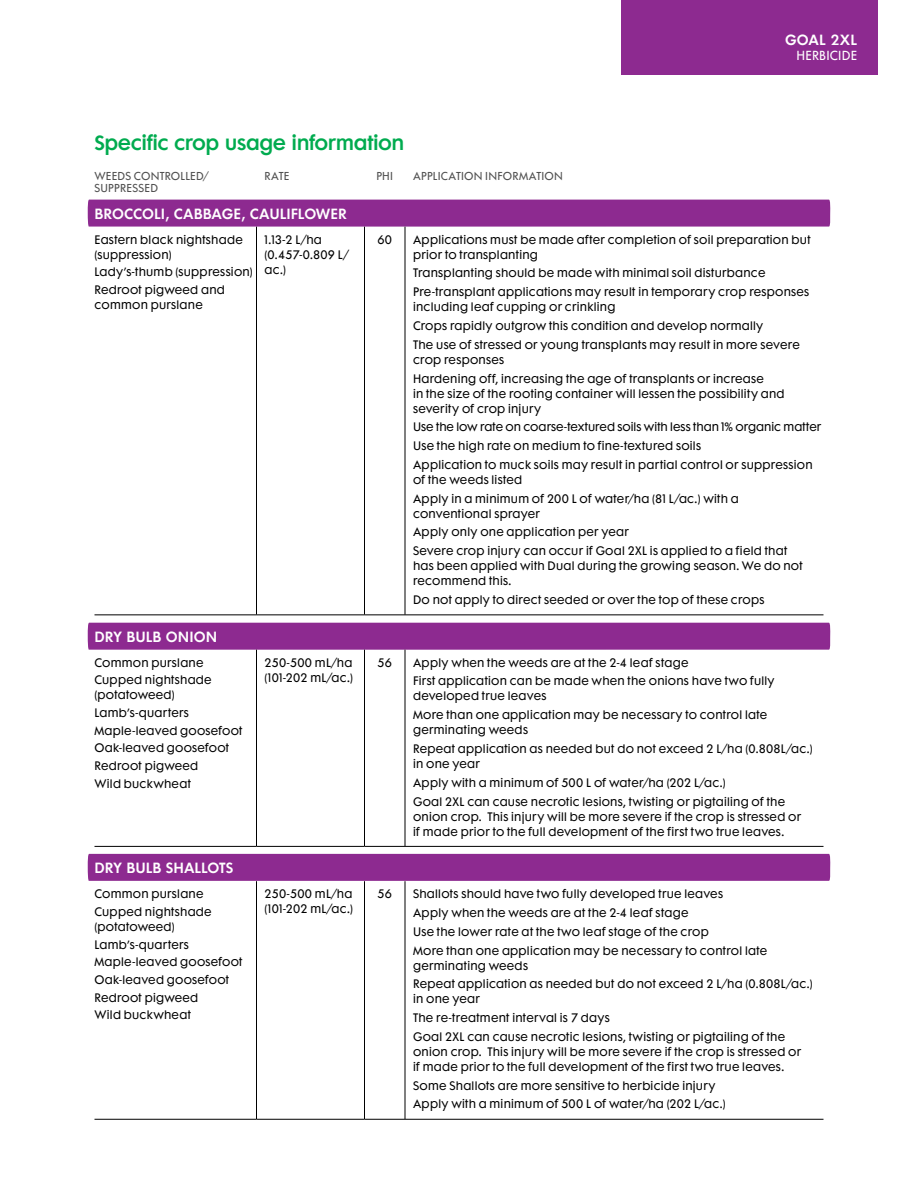
<style>
.page{position:relative;width:918px;height:1188px;background:#fff}
.page>*{position:absolute;margin:0;border:0;box-sizing:border-box;transform-origin:0 0}
.t1{font:600 18.75px "Futura Maxi Std";letter-spacing:-.025em;color:#00ab4f}
.t2{font:600 13.5px "Futura Maxi Std";color:#fff}
.t3{font:12px "Futura Maxi Std";letter-spacing:.02em;color:#fff}
.t4{font:11.25px/18.8px "Futura Maxi Std";letter-spacing:.02em;color:#000}
.t5{font:10.5px/12px "Futura Maxi Std";letter-spacing:.02em;color:#505050}
</style>
<div class="page">
<div style="left:621px;top:0;width:257px;height:74px;background:#8d2a90"></div>
<div style="left:88px;top:200px;width:743px;height:27px;background:#8d2a90"></div>
<div style="left:88px;top:623px;width:743px;height:27px;background:#8d2a90"></div>
<div style="left:88px;top:854px;width:743px;height:27px;background:#8d2a90"></div>
<hr style="left:94px;top:615px;width:162px;height:1px;background:#000">
<hr style="left:256px;top:615px;width:108px;height:1px;background:#000">
<hr style="left:364px;top:615px;width:41px;height:1px;background:#000">
<hr style="left:405px;top:615px;width:419px;height:1px;background:#000">
<hr style="left:94px;top:846px;width:162px;height:1px;background:#000">
<hr style="left:256px;top:846px;width:108px;height:1px;background:#000">
<hr style="left:364px;top:846px;width:41px;height:1px;background:#000">
<hr style="left:405px;top:846px;width:419px;height:1px;background:#000">
<hr style="left:94px;top:1119px;width:162px;height:1px;background:#000">
<hr style="left:256px;top:1119px;width:108px;height:1px;background:#000">
<hr style="left:364px;top:1119px;width:41px;height:1px;background:#000">
<hr style="left:405px;top:1119px;width:419px;height:1px;background:#000">
<hr style="left:256px;top:227px;width:1px;height:388px;background:#000">
<hr style="left:256px;top:650px;width:1px;height:196px;background:#000">
<hr style="left:256px;top:881px;width:1px;height:238px;background:#000">
<hr style="left:364px;top:227px;width:1px;height:388px;background:#000">
<hr style="left:405px;top:227px;width:1px;height:388px;background:#000">
<hr style="left:364px;top:650px;width:1px;height:196px;background:#000">
<hr style="left:405px;top:650px;width:1px;height:196px;background:#000">
<hr style="left:364px;top:881px;width:1px;height:238px;background:#000">
<hr style="left:405px;top:881px;width:1px;height:238px;background:#000">
<p class="t2" style="left:785px;top:31px;width:74px">GOAL 2XL</p>
<p class="t3" style="left:797px;top:48px;width:62px">HERBICIDE</p>
<h1 class="t1" style="left:94px;top:130px;width:311px">Specific crop usage information</h1>
<p class="t5" style="left:94px;top:170px;width:115px">WEEDS CONTROLLED/<br>SUPPRESSED</p>
<p class="t5" style="left:265px;top:170px;width:26px">RATE</p>
<p class="t5" style="left:376px;top:170px;width:18px">PHI</p>
<p class="t5" style="left:413px;top:170px;width:151px">APPLICATION INFORMATION</p>
<p class="t2" style="left:94px;top:204px;width:254px">BROCCOLI, CABBAGE, CAULIFLOWER</p>
<p class="t4" style="left:94px;top:232px;width:150px;line-height:15px">Eastern black nightshade (suppression)</p>
<p class="t4" style="left:94px;top:263px;width:160px;line-height:17.7px">Lady’s-thumb (suppression)<br>Redroot pigweed and</p>
<p class="t4" style="left:94px;top:295px;width:110px">common purslane</p>
<p class="t4" style="left:265px;top:232px;width:85px;line-height:15px">1.13-2 L/ha (0.457-0.809 L/ ac.)</p>
<p class="t4" style="left:377px;top:230px;width:16px">60</p>
<p class="t4" style="left:413px;top:232px;width:399px;line-height:15px">Applications must be made after completion of soil preparation but prior to transplanting</p>
<p class="t4" style="left:413px;top:264px;width:398px">Transplanting should be made with minimal soil disturbance<br>Pre-transplant applications may result in temporary crop responses</p>
<p class="t4" style="left:413px;top:298px;width:388px">including leaf cupping or crinkling<br>Crops rapidly outgrow this condition and develop normally<br>The use of stressed or young transplants may result in more severe</p>
<p class="t4" style="left:413px;top:350px;width:352px">crop responses<br>Hardening off, increasing the age of transplants or increase</p>
<p class="t4" style="left:413px;top:386px;width:373px;line-height:15px">in the size of the rooting container will lessen the possibility and severity of crop injury</p>
<p class="t4" style="left:413px;top:418px;width:410px">Use the low rate on coarse-textured soils with less than 1% organic matter<br>Use the high rate on medium to fine-textured soils<br>Application to muck soils may result in partial control or suppression</p>
<p class="t4" style="left:413px;top:470px;width:327px">of the weeds listed<br>Apply in a minimum of 200 L of water/ha (81 L/ac.) with a</p>
<p class="t4" style="left:413px;top:504px;width:376px">conventional sprayer<br>Apply only one application per year<br>Severe crop injury can occur if Goal 2XL is applied to a field that</p>
<p class="t4" style="left:413px;top:558px;width:391px;line-height:15px">has been applied with Dual during the growing season. We do not recommend this.</p>
<p class="t4" style="left:413px;top:590px;width:353px">Do not apply to direct seeded or over the top of these crops</p>
<p class="t2" style="left:94px;top:627px;width:124px">DRY BULB ONION</p>
<p class="t4" style="left:94px;top:654px;width:119px;line-height:17.7px">Common purslane<br>Cupped nightshade</p>
<p class="t4" style="left:94px;top:686px;width:150px;line-height:17.7px">(potatoweed)<br>Lamb’s-quarters<br>Maple-leaved goosefoot<br>Oak-leaved goosefoot<br>Redroot pigweed<br>Wild buckwheat</p>
<p class="t2" style="left:94px;top:859px;width:140px">DRY BULB SHALLOTS</p>
<p class="t4" style="left:94px;top:885px;width:119px;line-height:17.7px">Common purslane<br>Cupped nightshade</p>
<p class="t4" style="left:94px;top:918px;width:150px;line-height:17.7px">(potatoweed)<br>Lamb’s-quarters<br>Maple-leaved goosefoot<br>Oak-leaved goosefoot<br>Redroot pigweed<br>Wild buckwheat</p>
<p class="t4" style="left:265px;top:655px;width:90px;line-height:15px">250-500 mL/ha (101-202 mL/ac.)</p>
<p class="t4" style="left:378px;top:653px;width:16px">56</p>
<p class="t4" style="left:413px;top:653px;width:363px">Apply when the weeds are at the 2-4 leaf stage<br>First application can be made when the onions have two fully</p>
<p class="t4" style="left:413px;top:687px;width:356px">developed true leaves<br>More than one application may be necessary to control late</p>
<p class="t4" style="left:413px;top:721px;width:401px">germinating weeds<br>Repeat application as needed but do not exceed 2 L/ha (0.808L/ac.)</p>
<p class="t4" style="left:413px;top:754px;width:374px">in one year<br>Apply with a minimum of 500 L of water/ha (202 L/ac.)<br>Goal 2XL can cause necrotic lesions, twisting or pigtailing of the</p>
<p class="t4" style="left:413px;top:809px;width:390px;line-height:15px">onion crop. This injury will be more severe if the crop is stressed or if made prior to the full development of the first two true leaves.</p>
<p class="t4" style="left:265px;top:886px;width:90px;line-height:15px">250-500 mL/ha (101-202 mL/ac.)</p>
<p class="t4" style="left:378px;top:885px;width:16px">56</p>
<p class="t4" style="left:413px;top:885px;width:356px">Shallots should have two fully developed true leaves<br>Apply when the weeds are at the 2-4 leaf stage<br>Use the lower rate at the two leaf stage of the crop<br>More than one application may be necessary to control late</p>
<p class="t4" style="left:413px;top:956px;width:401px">germinating weeds<br>Repeat application as needed but do not exceed 2 L/ha (0.808L/ac.)</p>
<p class="t4" style="left:413px;top:990px;width:374px">in one year<br>The re-treatment interval is 7 days<br>Goal 2XL can cause necrotic lesions, twisting or pigtailing of the</p>
<p class="t4" style="left:413px;top:1044px;width:390px;line-height:15px">onion crop. This injury will be more severe if the crop is stressed or if made prior to the full development of the first two true leaves.</p>
<p class="t4" style="left:413px;top:1076px;width:314px">Some Shallots are more sensitive to herbicide injury<br>Apply with a minimum of 500 L of water/ha (202 L/ac.)</p>
</div>
